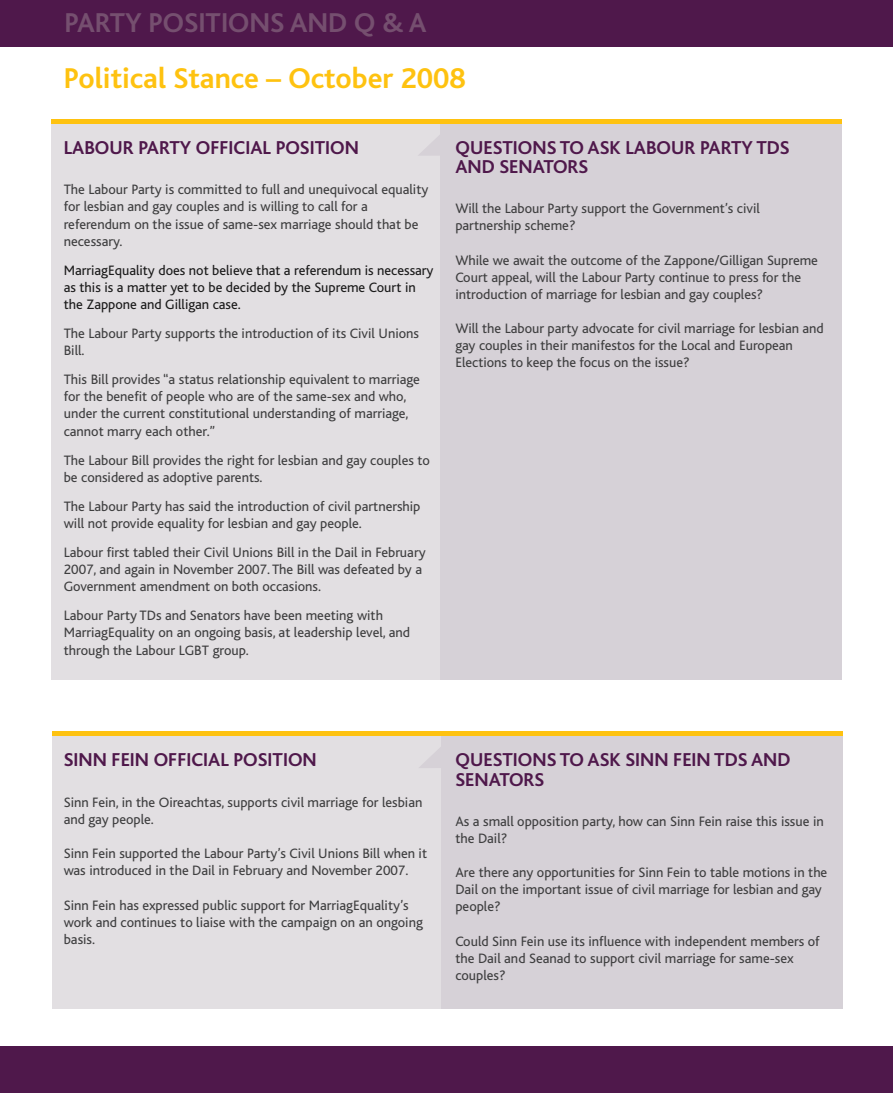
<style>
.page{position:relative;width:893px;height:1093px;background:#fff}
.page>*{position:absolute;margin:0;border:0;box-sizing:border-box;transform-origin:0 0}
.t1{font:700 30px "Bliss";color:#fec210}
.t2{font:700 28.5px "Bliss";color:#754f6f}
.t3{font:700 19.5px/19.5px "Bliss";color:#4f184b}
.t4{font:14.25px/17.1px "Bliss";color:#3e3e3f}
.t5{font:14.25px/17.1px "Bliss";color:#1a1a1a}
</style>
<div class="page">
<div style="left:52px;top:731px;width:791px;height:10px;background:#fec210"></div>
<div style="left:52px;top:736px;width:791px;height:272px;background:#e2dfe2"></div>
<div style="left:442px;top:736px;width:401px;height:272px;background:#d6d1d7"></div>
<svg style="left:419px;top:744px;width:23px;height:24px"></svg>
<div style="left:51px;top:119px;width:791px;height:10px;background:#fec210"></div>
<div style="left:51px;top:124px;width:791px;height:556px;background:#e2dfe2"></div>
<div style="left:441px;top:124px;width:401px;height:556px;background:#d6d1d7"></div>
<svg style="left:419px;top:132px;width:22px;height:24px"></svg>
<div style="left:0;top:1046px;width:893px;height:47px;background:#4f184b"></div>
<div style="left:0;top:0;width:893px;height:47px;background:#4f184b"></div>
<h2 class="t2" style="left:65px;top:13px;width:364px">PARTY POSITIONS AND Q &amp; A</h2>
<h1 class="t1" style="left:64px;top:68px;width:403px">Political Stance – October 2008</h1>
<h3 class="t3" style="left:64px;top:140px;width:297px">LABOUR PARTY OFFICIAL POSITION</h3>
<p class="t4" style="left:64px;top:183px;width:366px">The Labour Party is committed to full and unequivocal equality for lesbian and gay couples and is willing to call for a referendum on the issue of same-sex marriage should that be necessary.</p>
<p class="t5" style="left:64px;top:263px;width:371px">MarriagEquality does not believe that a referendum is necessary as this is a matter yet to be decided by the Supreme Court in the Zappone and Gilligan case.</p>
<p class="t4" style="left:64px;top:326px;width:357px">The Labour Party supports the introduction of its Civil Unions<br>Bill.</p>
<p class="t4" style="left:64px;top:373px;width:358px">This Bill provides “a status relationship equivalent to marriage for the benefit of people who are of the same-sex and who, under the current constitutional understanding of marriage, cannot marry each other.”</p>
<p class="t4" style="left:64px;top:453px;width:368px">The Labour Bill provides the right for lesbian and gay couples to be considered as adoptive parents.</p>
<p class="t4" style="left:64px;top:499px;width:358px">The Labour Party has said the introduction of civil partnership will not provide equality for lesbian and gay people.</p>
<p class="t4" style="left:64px;top:545px;width:363px">Labour first tabled their Civil Unions Bill in the Dail in February<br>2007, and again in November 2007. The Bill was defeated by a<br>Government amendment on both occasions.</p>
<p class="t4" style="left:64px;top:609px;width:348px">Labour Party TDs and Senators have been meeting with<br>MarriagEquality on an ongoing basis, at leadership level, and through the Labour LGBT group.</p>
<h3 class="t3" style="left:455px;top:140px;width:336px">QUESTIONS TO ASK LABOUR PARTY TDS<br>AND SENATORS</h3>
<p class="t4" style="left:455px;top:202px;width:306px">Will the Labour Party support the Government’s civil partnership scheme?</p>
<p class="t4" style="left:455px;top:253px;width:364px">While we await the outcome of the Zappone/Gilligan Supreme<br>Court appeal, will the Labour Party continue to press for the introduction of marriage for lesbian and gay couples?</p>
<p class="t4" style="left:455px;top:321px;width:370px">Will the Labour party advocate for civil marriage for lesbian and gay couples in their manifestos for the Local and European<br>Elections to keep the focus on the issue?</p>
<h3 class="t3" style="left:64px;top:752px;width:254px">SINN FEIN OFFICIAL POSITION</h3>
<p class="t4" style="left:64px;top:795px;width:360px">Sinn Fein, in the Oireachtas, supports civil marriage for lesbian and gay people.</p>
<p class="t4" style="left:64px;top:846px;width:365px">Sinn Fein supported the Labour Party’s Civil Unions Bill when it was introduced in the Dail in February and November 2007.</p>
<p class="t4" style="left:64px;top:898px;width:361px">Sinn Fein has expressed public support for MarriagEquality’s work and continues to liaise with the campaign on an ongoing basis.</p>
<h3 class="t3" style="left:455px;top:752px;width:337px">QUESTIONS TO ASK SINN FEIN TDS AND<br>SENATORS</h3>
<p class="t4" style="left:455px;top:814px;width:370px">As a small opposition party, how can Sinn Fein raise this issue in the Dail?</p>
<p class="t4" style="left:455px;top:865px;width:373px">Are there any opportunities for Sinn Fein to table motions in the<br>Dail on the important issue of civil marriage for lesbian and gay people?</p>
<p class="t4" style="left:455px;top:934px;width:366px">Could Sinn Fein use its influence with independent members of the Dail and Seanad to support civil marriage for same-sex couples?</p>
</div>
